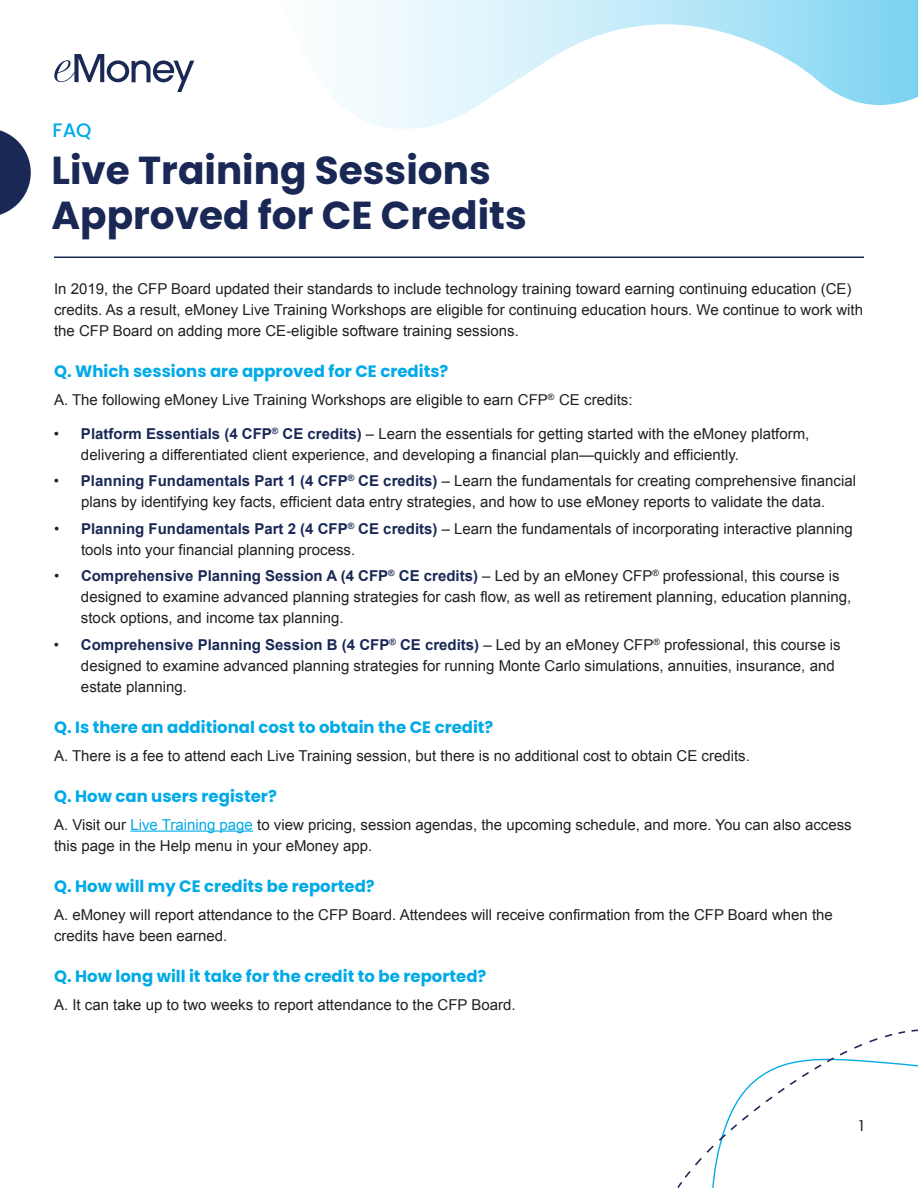
<style>
.page{position:relative;width:918px;height:1188px;background:#fff}
.page>*{position:absolute;margin:0;border:0;box-sizing:border-box;transform-origin:0 0}
.t1{font:700 39px/45px "Poppins";color:#1a2856}
.t2{font:500 19.5px "Poppins";color:#00aae7}
.t3{font:700 16.5px "Poppins";color:#00aae7}
.t4{font:15px/21px "Arial";color:#231f20}
.t5{font:15px "Poppins";color:#231f20}
.s1{font-weight:700;color:#1a2856}
.s2{color:#00aae7}
</style>
<div class="page">
<img style="left:341px;top:0;width:577px;height:129px">
<svg style="left:677px;top:1029px;width:241px;height:159px"></svg>
<svg style="left:0;top:130px;width:31px;height:85px"></svg>
<svg style="left:54px;top:54px;width:140px;height:38px"></svg>
<hr style="left:54px;top:256px;width:810px;height:2px;background:#1a2856">
<hr style="left:130px;top:831px;width:123px;height:1px;background:#00aae7">
<h2 class="t2" style="left:53px;top:119px;width:40px">FAQ</h2>
<h1 class="t1" style="left:51px;top:148px;width:477px">Live Training Sessions<br>Approved for CE Credits</h1>
<p class="t4" style="left:54px;top:278px;width:811px">In 2019, the CFP Board updated their standards to include technology training toward earning continuing education (CE) credits. As a result, eMoney Live Training Workshops are eligible for continuing education hours. We continue to work with the CFP Board on adding more CE-eligible software training sessions.</p>
<p class="t3" style="left:54px;top:361px;width:396px">Q. Which sessions are approved for CE credits?</p>
<p class="t4" style="left:54px;top:389px;width:580px">A. The following eMoney Live Training Workshops are eligible to earn CFP<sup>®</sup> CE credits:</p>
<p class="t4" style="left:81px;top:423px;width:730px;text-indent:-27px">• <span class="s1">Platform Essentials (4 CFP</span><sup>®</sup> <span class="s1">CE credits)</span> – Learn the essentials for getting started with the eMoney platform, delivering a differentiated client experience, and developing a financial plan—quickly and efficiently.</p>
<p class="t4" style="left:54px;top:471px;width:804px;text-align:center">• <span class="s1">Planning Fundamentals Part 1 (4 CFP</span><sup>®</sup> <span class="s1">CE credits)</span> – Learn the fundamentals for creating comprehensive financial plans by identifying key facts, efficient data entry strategies, and how to use eMoney reports to validate the data.</p>
<p class="t4" style="left:81px;top:518px;width:773px;text-indent:-27px">• <span class="s1">Planning Fundamentals Part 2 (4 CFP</span><sup>®</sup> <span class="s1">CE credits)</span> – Learn the fundamentals of incorporating interactive planning tools into your financial planning process.</p>
<p class="t4" style="left:81px;top:566px;width:772px;text-indent:-27px">• <span class="s1">Comprehensive Planning Session A (4 CFP</span><sup>®</sup> <span class="s1">CE credits)</span> – Led by an eMoney CFP<sup>®</sup> professional, this course is designed to examine advanced planning strategies for cash flow, as well as retirement planning, education planning, stock options, and income tax planning.</p>
<p class="t4" style="left:81px;top:634px;width:761px;text-indent:-27px">• <span class="s1">Comprehensive Planning Session B (4 CFP</span><sup>®</sup> <span class="s1">CE credits)</span> – Led by an eMoney CFP<sup>®</sup> professional, this course is designed to examine advanced planning strategies for running Monte Carlo simulations, annuities, insurance, and estate planning.</p>
<p class="t3" style="left:54px;top:718px;width:441px">Q. Is there an additional cost to obtain the CE credit?</p>
<p class="t4" style="left:54px;top:745px;width:697px">A. There is a fee to attend each Live Training session, but there is no additional cost to obtain CE credits.</p>
<p class="t3" style="left:54px;top:787px;width:224px">Q. How can users register?</p>
<p class="t4" style="left:54px;top:814px;width:799px">A. Visit our <span class="s2">Live Training page</span> to view pricing, session agendas, the upcoming schedule, and more. You can also access this page in the Help menu in your eMoney app.</p>
<p class="t3" style="left:54px;top:877px;width:322px">Q. How will my CE credits be reported?</p>
<p class="t4" style="left:54px;top:904px;width:781px">A. eMoney will report attendance to the CFP Board. Attendees will receive confirmation from the CFP Board when the credits have been earned.</p>
<p class="t3" style="left:54px;top:967px;width:434px">Q. How long will it take for the credit to be reported?</p>
<p class="t4" style="left:54px;top:994px;width:463px">A. It can take up to two weeks to report attendance to the CFP Board.</p>
<p class="t5" style="left:859px;top:1117px;width:6px">1</p>
</div>
